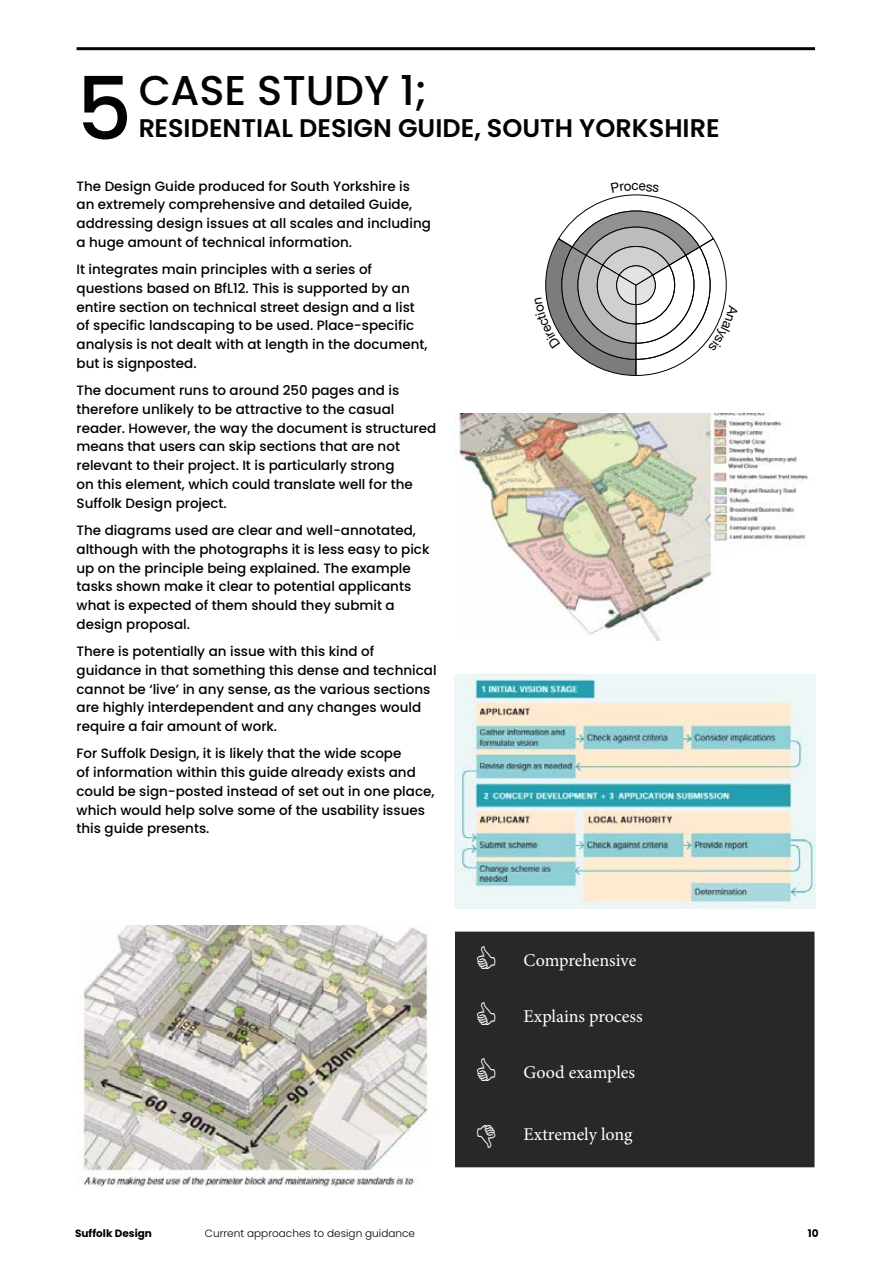
<style>
.page{position:relative;width:893px;height:1263px;background:#fff}
.page>*{position:absolute;margin:0;border:0;box-sizing:border-box;transform-origin:0 0}
.t1{font:500 41.7px "Poppins";color:#000}
.t2{font:600 25.5px "Poppins";color:#000}
.t3{font:18px "Minion Pro";letter-spacing:-.005em;color:#fff}
.t4{font:500 13.5px/18.8px "Poppins";color:#000}
.t5{font:300 10.5px "Poppins";color:#000}
.t6{font:700 10.5px "Poppins";color:#000}
.s1{font-size:87px}
</style>
<div class="page">
<hr style="left:77px;top:47px;width:738px;height:3px;background:#000">
<img style="left:454px;top:674px;width:361px;height:235px">
<img style="left:456px;top:414px;width:353px;height:226px">
<img style="left:81px;top:925px;width:348px;height:261px">
<div style="left:455px;top:931px;width:359px;height:236px;background:#282827"></div>
<svg style="left:477px;top:946px;width:18px;height:23px"></svg>
<svg style="left:477px;top:1002px;width:18px;height:23px"></svg>
<svg style="left:477px;top:1058px;width:18px;height:23px"></svg>
<svg style="left:477px;top:1125px;width:18px;height:23px"></svg>
<svg style="left:545px;top:194px;width:182px;height:182px"></svg>
<h1 class="t1" style="left:77px;top:67px;width:352px"><span class="s1">5</span>CASE STUDY 1;</h1>
<h2 class="t2" style="left:138px;top:113px;width:583px">RESIDENTIAL DESIGN GUIDE, SOUTH YORKSHIRE</h2>
<p class="t4" style="left:77px;top:177px;width:356px">The Design Guide produced for South Yorkshire is an extremely comprehensive and detailed Guide, addressing design issues at all scales and including a huge amount of technical information.</p>
<p class="t4" style="left:77px;top:260px;width:352px">It integrates main principles with a series of questions based on BfL12. This is supported by an entire section on technical street design and a list of specific landscaping to be used. Place-specific analysis is not dealt with at length in the document, but is signposted.</p>
<p class="t4" style="left:77px;top:381px;width:361px">The document runs to around 250 pages and is therefore unlikely to be attractive to the casual reader. However, the way the document is structured means that users can skip sections that are not relevant to their project. It is particularly strong<br>on this element, which could translate well for the Suffolk Design project.</p>
<p class="t4" style="left:77px;top:521px;width:354px">The diagrams used are clear and well-annotated, although with the photographs it is less easy to pick up on the principle being explained. The example tasks shown make it clear to potential applicants what is expected of them should they submit a design proposal.</p>
<p class="t4" style="left:77px;top:642px;width:362px">There is potentially an issue with this kind of guidance in that something this dense and technical cannot be ‘live’ in any sense, as the various sections are highly interdependent and any changes would require a fair amount of work.</p>
<p class="t4" style="left:77px;top:744px;width:359px">For Suffolk Design, it is likely that the wide scope<br>of information within this guide already exists and could be sign-posted instead of set out in one place, which would help solve some of the usability issues this guide presents.</p>
<h3 class="t3" style="left:523px;top:948px;width:114px">Comprehensive</h3>
<h3 class="t3" style="left:523px;top:1004px;width:121px">Explains process</h3>
<h3 class="t3" style="left:523px;top:1060px;width:113px">Good examples</h3>
<h3 class="t3" style="left:523px;top:1122px;width:111px">Extremely long</h3>
<p class="t6" style="left:75px;top:1227px;width:78px">Suffolk Design</p>
<p class="t5" style="left:205px;top:1227px;width:212px">Current approaches to design guidance</p>
<p class="t6" style="left:808px;top:1227px;width:12px">10</p>
</div>
